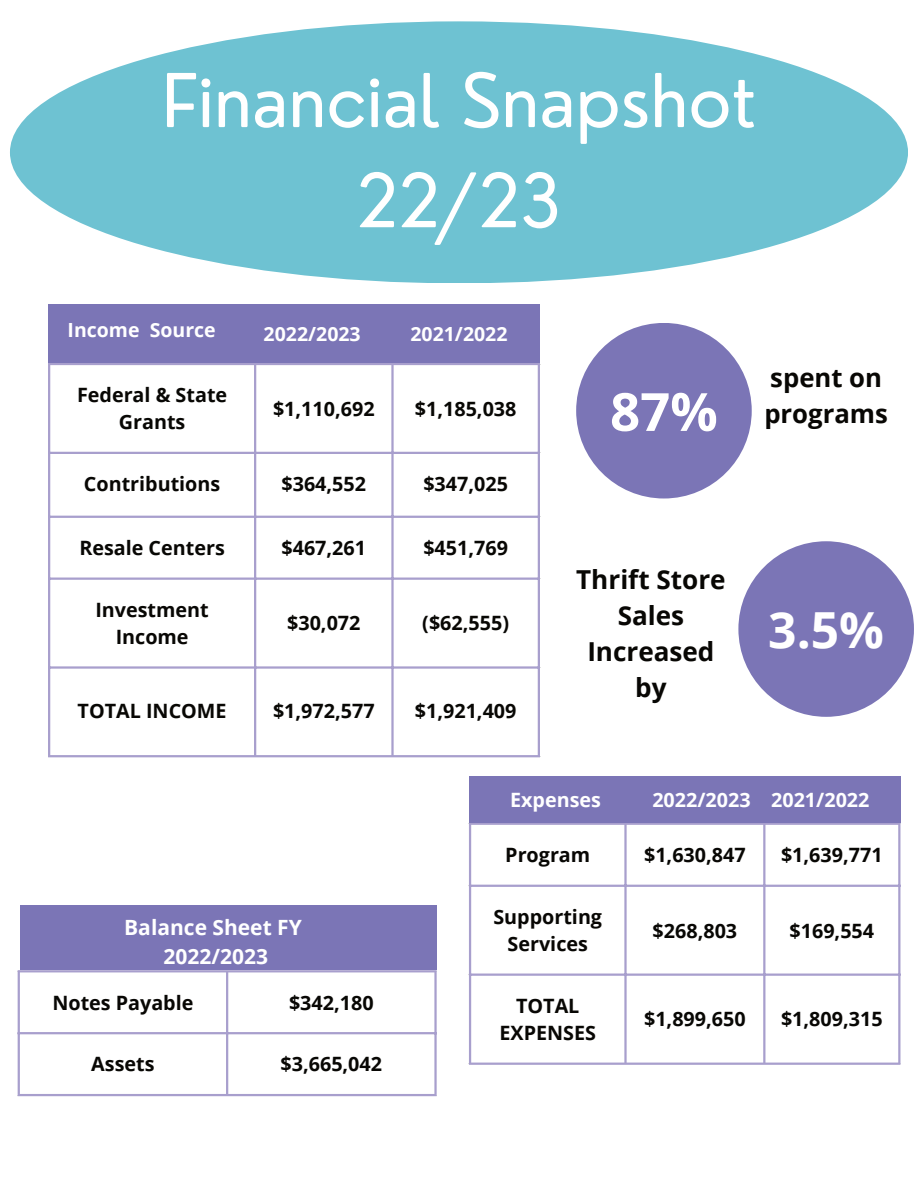
<style>
.page{position:relative;width:918px;height:1188px;background:#fff}
.page>*{position:absolute;margin:0;border:0;box-sizing:border-box;transform-origin:0 0}
.t1{font:72.3px/100.2px "Nourd";color:#fff;text-align:center}
.t2{font:700 52.8px "Open Sans";color:#fff}
.t3{font:700 49.8px "Open Sans";color:#fff}
.t4{font:700 26.1px/36px "Open Sans";color:#080704;text-align:center}
.t5{font:700 25.65px/35.8px "Open Sans";color:#080704}
.t6{font:700 21px/29.2px "Open Sans";color:#fff;text-align:center}
.t7{font:700 19.8px/27px "Open Sans";color:#080704;text-align:center}
.t8{font:700 19.8px "Open Sans";color:#fff}
.t9{font:700 19.5px "Open Sans";color:#fff}
</style>
<div class="page">
<div style="left:10px;top:21px;width:898px;height:262px;background:#6ec2d2;border-radius:50%"></div>
<hr style="left:48px;top:365px;width:2px;height:390px;background:#a89fcd">
<hr style="left:254px;top:365px;width:2px;height:390px;background:#a89fcd">
<hr style="left:391px;top:365px;width:3px;height:390px;background:#a89fcd">
<hr style="left:538px;top:365px;width:2px;height:390px;background:#a89fcd">
<hr style="left:48px;top:363px;width:492px;height:2px;background:#a89fcd">
<hr style="left:48px;top:452px;width:492px;height:2px;background:#a89fcd">
<hr style="left:48px;top:516px;width:492px;height:2px;background:#a89fcd">
<hr style="left:48px;top:578px;width:492px;height:2px;background:#a89fcd">
<hr style="left:48px;top:666px;width:492px;height:3px;background:#a89fcd">
<hr style="left:48px;top:755px;width:492px;height:2px;background:#a89fcd">
<div style="left:576px;top:323px;width:176px;height:176px;background:#7b75b6;border-radius:50%"></div>
<div style="left:738px;top:541px;width:176px;height:176px;background:#7b75b6;border-radius:50%"></div>
<div style="left:48px;top:305px;width:492px;height:58px;background:#7b75b6"></div>
<hr style="left:18px;top:972px;width:2px;height:122px;background:#a89fcd">
<hr style="left:226px;top:972px;width:2px;height:122px;background:#a89fcd">
<hr style="left:434px;top:972px;width:3px;height:122px;background:#a89fcd">
<hr style="left:18px;top:970px;width:419px;height:2px;background:#a89fcd">
<hr style="left:18px;top:1032px;width:419px;height:2px;background:#a89fcd">
<hr style="left:18px;top:1094px;width:419px;height:2px;background:#a89fcd">
<hr style="left:469px;top:825px;width:2px;height:238px;background:#a89fcd">
<hr style="left:624px;top:825px;width:3px;height:238px;background:#a89fcd">
<hr style="left:763px;top:825px;width:2px;height:238px;background:#a89fcd">
<hr style="left:898px;top:825px;width:2px;height:238px;background:#a89fcd">
<hr style="left:469px;top:823px;width:431px;height:2px;background:#a89fcd">
<hr style="left:469px;top:885px;width:431px;height:2px;background:#a89fcd">
<hr style="left:469px;top:974px;width:431px;height:2px;background:#a89fcd">
<hr style="left:469px;top:1063px;width:431px;height:2px;background:#a89fcd">
<div style="left:469px;top:776px;width:431px;height:47px;background:#7b75b6"></div>
<div style="left:20px;top:906px;width:417px;height:64px;background:#7b75b6"></div>
<h1 class="t1" style="left:162px;top:51px;width:596px">Financial Snapshot<br>22/23</h1>
<p class="t9" style="left:68px;top:316px;width:150px">Income Source</p>
<p class="t7" style="left:77px;top:381px;width:152px">Federal &amp; State<br>Grants</p>
<p class="t9" style="left:264px;top:320px;width:99px">2022/2023</p>
<p class="t9" style="left:410px;top:320px;width:99px">2021/2022</p>
<p class="t7" style="left:273px;top:395px;width:103px">$1,110,692</p>
<p class="t7" style="left:415px;top:395px;width:103px">$1,185,038</p>
<p class="t7" style="left:84px;top:470px;width:138px">Contributions</p>
<p class="t7" style="left:282px;top:470px;width:86px">$364,552</p>
<p class="t7" style="left:423px;top:470px;width:86px">$347,025</p>
<p class="t7" style="left:79px;top:534px;width:147px">Resale Centers</p>
<p class="t7" style="left:282px;top:534px;width:86px">$467,261</p>
<p class="t7" style="left:423px;top:534px;width:86px">$451,769</p>
<p class="t7" style="left:95px;top:596px;width:115px">Investment<br>Income</p>
<p class="t7" style="left:287px;top:609px;width:75px">$30,072</p>
<p class="t7" style="left:422px;top:609px;width:88px">($62,555)</p>
<p class="t7" style="left:78px;top:697px;width:151px">TOTAL INCOME</p>
<p class="t7" style="left:273px;top:697px;width:103px">$1,972,577</p>
<p class="t7" style="left:415px;top:697px;width:103px">$1,921,409</p>
<h2 class="t2" style="left:610px;top:375px;width:109px">87%</h2>
<p class="t5" style="left:764px;top:360px;width:125px">spent on programs</p>
<h3 class="t4" style="left:576px;top:561px;width:151px">Thrift Store<br>Sales<br>Increased by</h3>
<h3 class="t3" style="left:768px;top:595px;width:117px">3.5%</h3>
<p class="t8" style="left:510px;top:786px;width:92px">Expenses</p>
<p class="t8" style="left:652px;top:786px;width:219px">2022/2023 2021/2022</p>
<p class="t6" style="left:124px;top:912px;width:179px">Balance Sheet FY<br>2022/2023</p>
<p class="t7" style="left:52px;top:988px;width:143px">Notes Payable</p>
<p class="t7" style="left:289px;top:988px;width:86px">$342,180</p>
<p class="t7" style="left:91px;top:1050px;width:65px">Assets</p>
<p class="t7" style="left:281px;top:1050px;width:103px">$3,665,042</p>
<p class="t7" style="left:505px;top:841px;width:87px">Program</p>
<p class="t7" style="left:644px;top:841px;width:103px">$1,630,847</p>
<p class="t7" style="left:781px;top:841px;width:103px">$1,639,771</p>
<p class="t7" style="left:493px;top:903px;width:110px">Supporting<br>Services</p>
<p class="t7" style="left:500px;top:992px;width:98px">TOTAL<br>EXPENSES</p>
<p class="t7" style="left:653px;top:916px;width:86px">$268,803</p>
<p class="t7" style="left:790px;top:916px;width:86px">$169,554</p>
<p class="t7" style="left:644px;top:1005px;width:103px">$1,899,650</p>
<p class="t7" style="left:781px;top:1005px;width:103px">$1,809,315</p>
</div>
